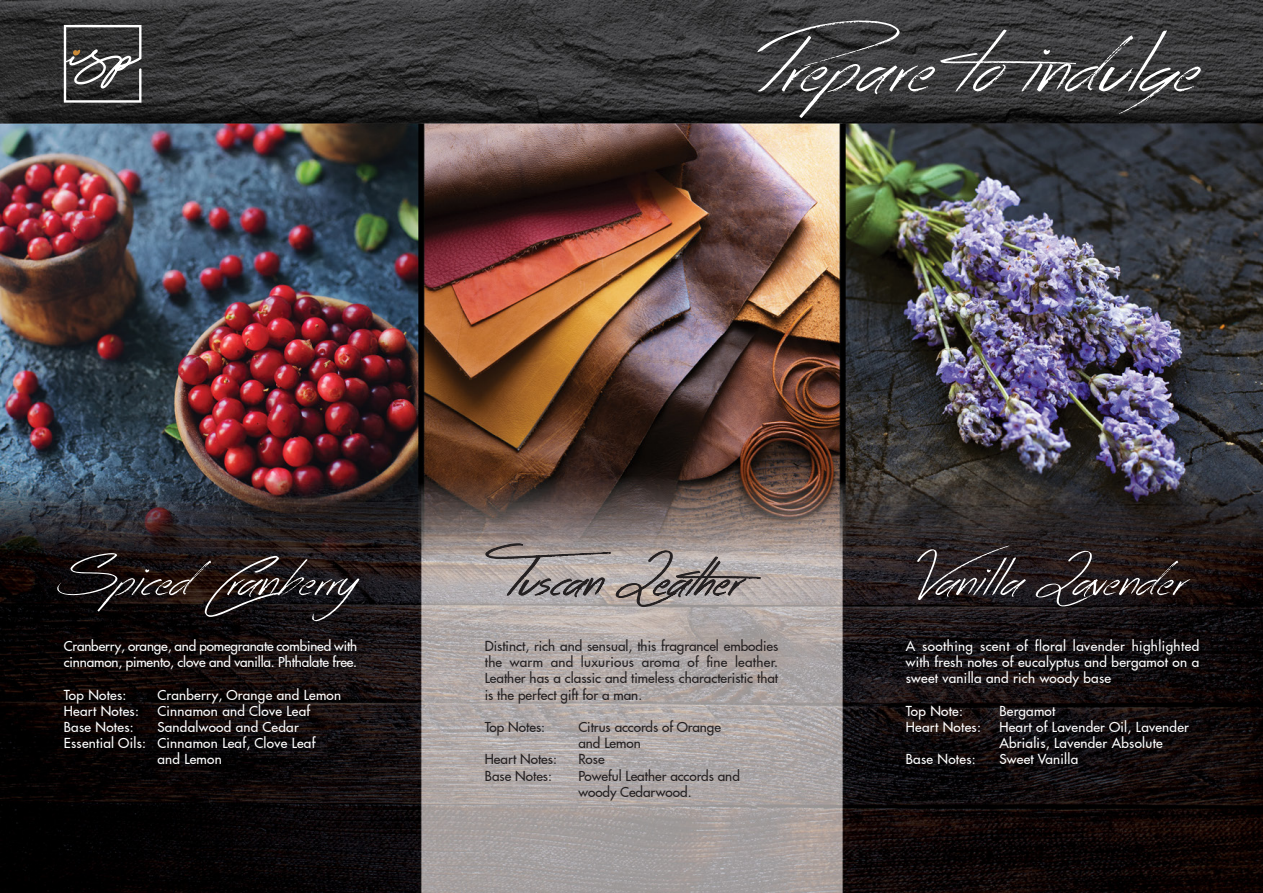
<style>
.page{position:relative;width:1263px;height:893px;background:#fff}
.page>*{position:absolute;margin:0;border:0;box-sizing:border-box;transform-origin:0 0}
.t1{font:97.2px "Acrossthe Road";color:#fff}
.t2{font:60px "Acrossthe Road";color:#fff}
.t3{font:60px "Acrossthe Road";letter-spacing:-.01em;color:#231f20}
.t4{font:500 13.5px/16.2px "Futura LT Pro";letter-spacing:.02em;color:#fff;text-align:justify}
.t5{font:500 13.5px/16.2px "Futura LT Pro";color:#231f20}
.t6{font:500 13.5px/16.2px "Futura LT Pro";letter-spacing:-.01em;color:#fff}
</style>
<div class="page">
<img style="left:0;top:0;width:1263px;height:893px">
<svg style="left:64px;top:25px;width:77px;height:78px"></svg>
<svg style="left:486px;top:544px;width:274px;height:63px"></svg>
<h1 class="t1" style="left:757px;top:8px;width:443px">Prepare to indulge</h1>
<h2 class="t2" style="left:57px;top:544px;width:300px">Spiced Cranberry</h2>
<p class="t6" style="left:64px;top:637px;width:295px">Cranberry, orange, and pomegranate combined with cinnamon, pimento, clove and vanilla. Phthalate free.</p>
<p class="t4" style="left:64px;top:686px;width:64px">Top Notes:</p>
<p class="t4" style="left:157px;top:686px;width:185px">Cranberry, Orange and Lemon</p>
<p class="t4" style="left:64px;top:702px;width:77px">Heart Notes:</p>
<p class="t4" style="left:157px;top:702px;width:154px">Cinnamon and Clove Leaf</p>
<p class="t4" style="left:64px;top:718px;width:71px">Base Notes:</p>
<p class="t4" style="left:157px;top:718px;width:143px">Sandalwood and Cedar</p>
<p class="t4" style="left:64px;top:734px;width:253px">Essential Oils: Cinnamon Leaf, Clove Leaf</p>
<p class="t4" style="left:157px;top:751px;width:66px">and Lemon</p>
<h2 class="t3" style="left:486px;top:544px;width:286px">Tuscan Leather</h2>
<p class="t5" style="left:485px;top:637px;width:295px;text-align:justify">Distinct, rich and sensual, this fragrancel embodies the warm and luxurious aroma of fine leather.<br>Leather has a classic and timeless characteristic that is the perfect gift for a man.</p>
<p class="t5" style="left:485px;top:718px;width:62px">Top Notes:</p>
<p class="t5" style="left:578px;top:718px;width:144px">Citrus accords of Orange and Lemon</p>
<p class="t5" style="left:485px;top:751px;width:74px">Heart Notes:</p>
<p class="t5" style="left:578px;top:751px;width:28px">Rose</p>
<p class="t5" style="left:485px;top:767px;width:69px">Base Notes:</p>
<p class="t5" style="left:578px;top:767px;width:163px">Poweful Leather accords and woody Cedarwood.</p>
<h2 class="t2" style="left:917px;top:544px;width:268px">Vanilla Lavender</h2>
<p class="t4" style="left:906px;top:637px;width:295px">A soothing scent of floral lavender highlighted with fresh notes of eucalyptus and bergamot on a sweet vanilla and rich woody base</p>
<p class="t4" style="left:906px;top:702px;width:59px">Top Note:</p>
<p class="t4" style="left:999px;top:702px;width:58px">Bergamot</p>
<p class="t4" style="left:906px;top:718px;width:77px">Heart Notes:</p>
<p class="t4" style="left:999px;top:718px;width:191px">Heart of Lavender Oil, Lavender<br>Abrialis, Lavender Absolute</p>
<p class="t4" style="left:906px;top:751px;width:71px">Base Notes:</p>
<p class="t4" style="left:999px;top:751px;width:81px">Sweet Vanilla</p>
</div>
